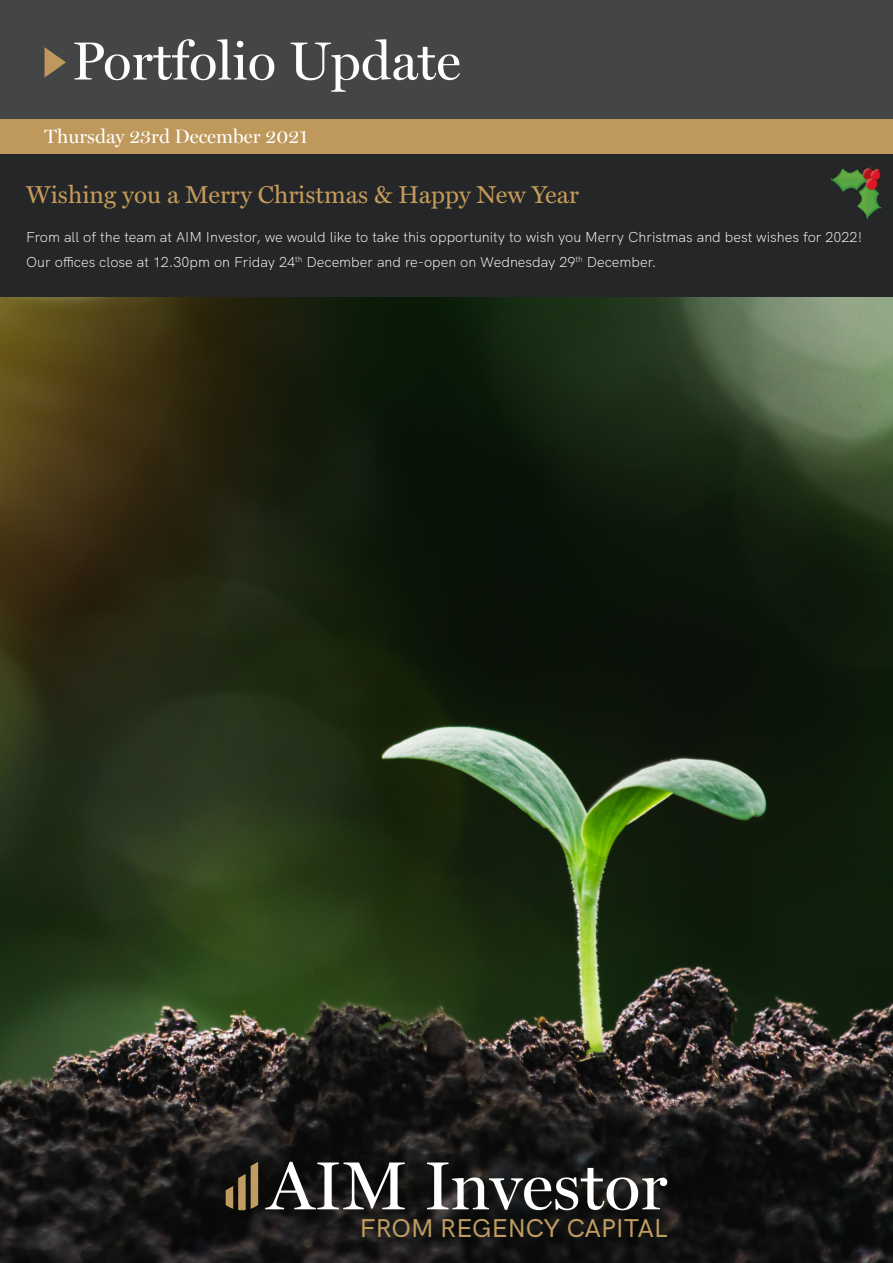
<style>
.page{position:relative;width:893px;height:1263px;background:#fff}
.page>*{position:absolute;margin:0;border:0;box-sizing:border-box;transform-origin:0 0}
.t1{font:68.55px "Miller Display Roman";color:#fff}
.t2{font:54px "Miller Display Roman";color:#fefefe}
.t3{font:25.95px "HK Grotesk Medium Legacy";color:#bf9c60}
.t4{font:24.6px "Miller Text";color:#c49a5a}
.t5{font:19.5px "Miller Display Roman";color:#fff}
.t6{font:300 14.4px/24.6px "HK Grotesk";color:#fff}
</style>
<div class="page">
<img style="left:0;top:297px;width:893px;height:966px">
<div style="left:0;top:0;width:893px;height:119px;background:#434546"></div>
<div style="left:0;top:119px;width:893px;height:36px;background:#bf995c"></div>
<svg style="left:45px;top:47px;width:21px;height:30px"></svg>
<svg style="left:226px;top:1162px;width:32px;height:48px;background:#5f4f33"></svg>
<div style="left:0;top:155px;width:893px;height:142px;background:#242627"></div>
<img style="left:831px;top:166px;width:51px;height:53px">
<h2 class="t2" style="left:72px;top:39px;width:390px">Portfolio Update</h2>
<h3 class="t5" style="left:45px;top:128px;width:265px">Thursday 23rd December 2021</h3>
<h3 class="t4" style="left:26px;top:185px;width:554px">Wishing you a Merry Christmas &amp; Happy New Year</h3>
<p class="t6" style="left:26px;top:225px;width:837px">From all of the team at AIM Investor, we would like to take this opportunity to wish you Merry Christmas and best wishes for 2022!<br>Our offices close at 12.30pm on Friday 24<sup>th</sup> December and re-open on Wednesday 29<sup>th</sup> December.</p>
<h1 class="t1" style="left:267px;top:1158px;width:402px">AIM Investor</h1>
<h3 class="t3" style="left:360px;top:1219px;width:309px">FROM REGENCY CAPITAL</h3>
</div>
